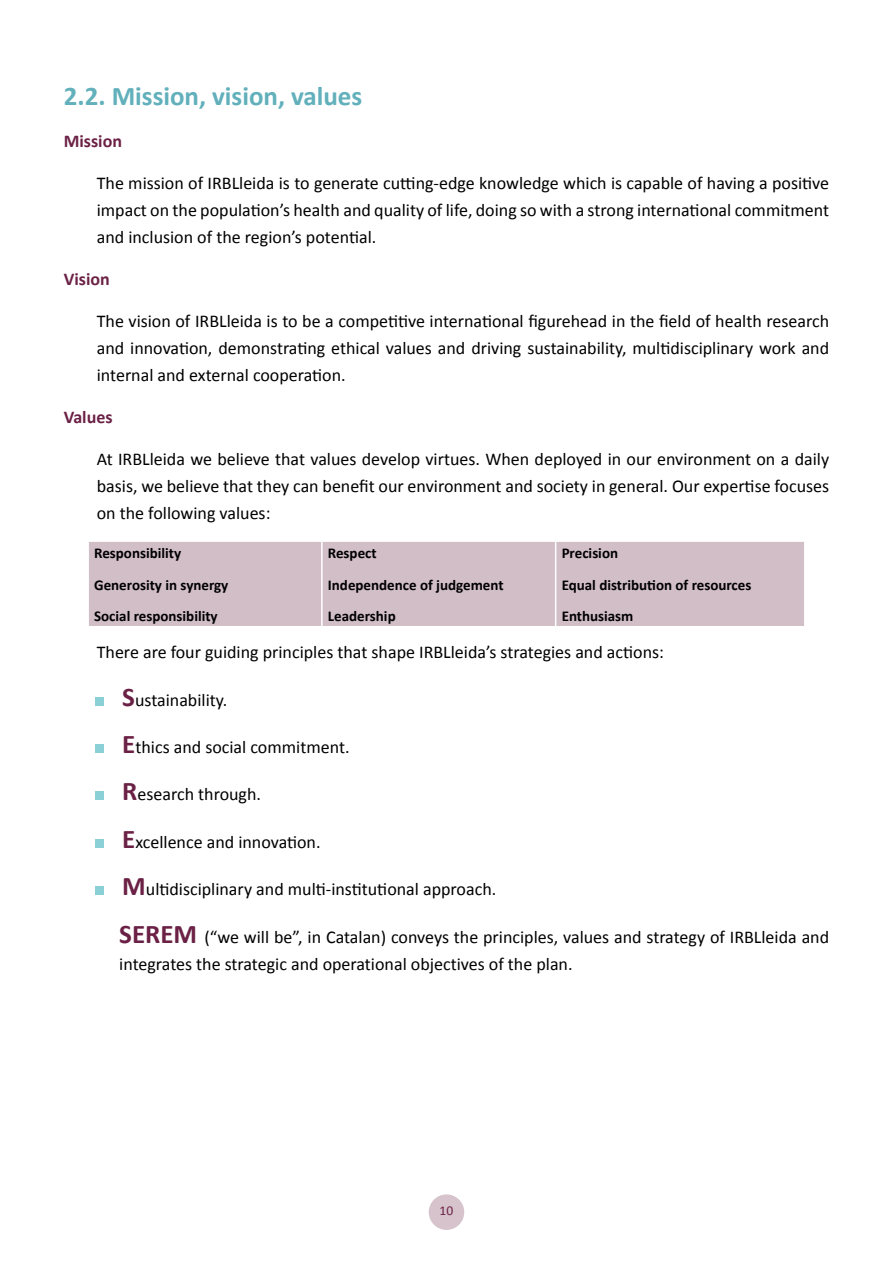
<style>
.page{position:relative;width:893px;height:1263px;background:#fff}
.page>*{position:absolute;margin:0;border:0;box-sizing:border-box;transform-origin:0 0}
.t1{font:700 27px "Calibri";color:#61b0bb}
.t2{font:18px/27px "Calibri";color:#000;text-align:justify}
.t3{font:700 18px "Calibri";color:#6b2145}
.t4{font:700 15px/31.2px "Calibri";color:#000}
.t5{font:13.5px "Calibri";color:#6b2145}
.s1{font-weight:700;font-size:27px;color:#6b2145}
</style>
<div class="page">
<div style="left:429px;top:1194px;width:35px;height:36px;background:#d6c3cc;border-radius:50%"></div>
<div style="left:89px;top:542px;width:715px;height:84px;background:#d2bec7"></div>
<hr style="left:321px;top:542px;width:2px;height:84px;background:#fff">
<hr style="left:555px;top:542px;width:1px;height:84px;background:#fff">
<div style="left:95px;top:697px;width:9px;height:8px;background:#8bcfd7"></div>
<div style="left:95px;top:744px;width:9px;height:9px;background:#8bcfd7"></div>
<div style="left:95px;top:792px;width:9px;height:8px;background:#8bcfd7"></div>
<div style="left:95px;top:839px;width:9px;height:9px;background:#8bcfd7"></div>
<div style="left:95px;top:886px;width:9px;height:9px;background:#8bcfd7"></div>
<h1 class="t1" style="left:64px;top:77px;width:300px">2.2. Mission, vision, values</h1>
<p class="t3" style="left:64px;top:129px;width:60px">Mission</p>
<p class="t2" style="left:97px;top:169px;width:734px">The mission of IRBLleida is to generate cutting-edge knowledge which is capable of having a positive impact on the population’s health and quality of life, doing so with a strong international commitment and inclusion of the region’s potential.</p>
<p class="t3" style="left:64px;top:267px;width:48px">Vision</p>
<p class="t2" style="left:97px;top:307px;width:734px">The vision of IRBLleida is to be a competitive international figurehead in the field of health research and innovation, demonstrating ethical values and driving sustainability, multidisciplinary work and internal and external cooperation.</p>
<p class="t3" style="left:64px;top:405px;width:50px">Values</p>
<p class="t2" style="left:97px;top:445px;width:734px">At IRBLleida we believe that values develop virtues. When deployed in our environment on a daily basis, we believe that they can benefit our environment and society in general. Our expertise focuses on the following values:</p>
<p class="t4" style="left:94px;top:537px;width:136px">Responsibility<br>Generosity in synergy<br>Social responsibility</p>
<p class="t4" style="left:328px;top:537px;width:177px">Respect<br>Independence of judgement<br>Leadership</p>
<p class="t4" style="left:562px;top:537px;width:191px">Precision<br>Equal distribution of resources<br>Enthusiasm</p>
<p class="t2" style="left:97px;top:638px;width:569px">There are four guiding principles that shape IRBLleida’s strategies and actions:</p>
<p class="t2" style="left:122px;top:685px;width:107px"><span class="s1">S</span>ustainability.</p>
<p class="t2" style="left:122px;top:733px;width:229px"><span class="s1">E</span>thics and social commitment.</p>
<p class="t2" style="left:122px;top:780px;width:140px"><span class="s1">R</span>esearch through.</p>
<p class="t2" style="left:122px;top:828px;width:200px"><span class="s1">E</span>xcellence and innovation.</p>
<p class="t2" style="left:122px;top:875px;width:376px"><span class="s1">M</span>ultidisciplinary and multi-institutional approach.</p>
<p class="t2" style="left:119px;top:922px;width:711px"><span class="s1">SEREM</span> (“we will be”, in Catalan) conveys the principles, values and strategy of IRBLleida and integrates the strategic and operational objectives of the plan.</p>
<p class="t5" style="left:440px;top:1201px;width:15px">10</p>
</div>
